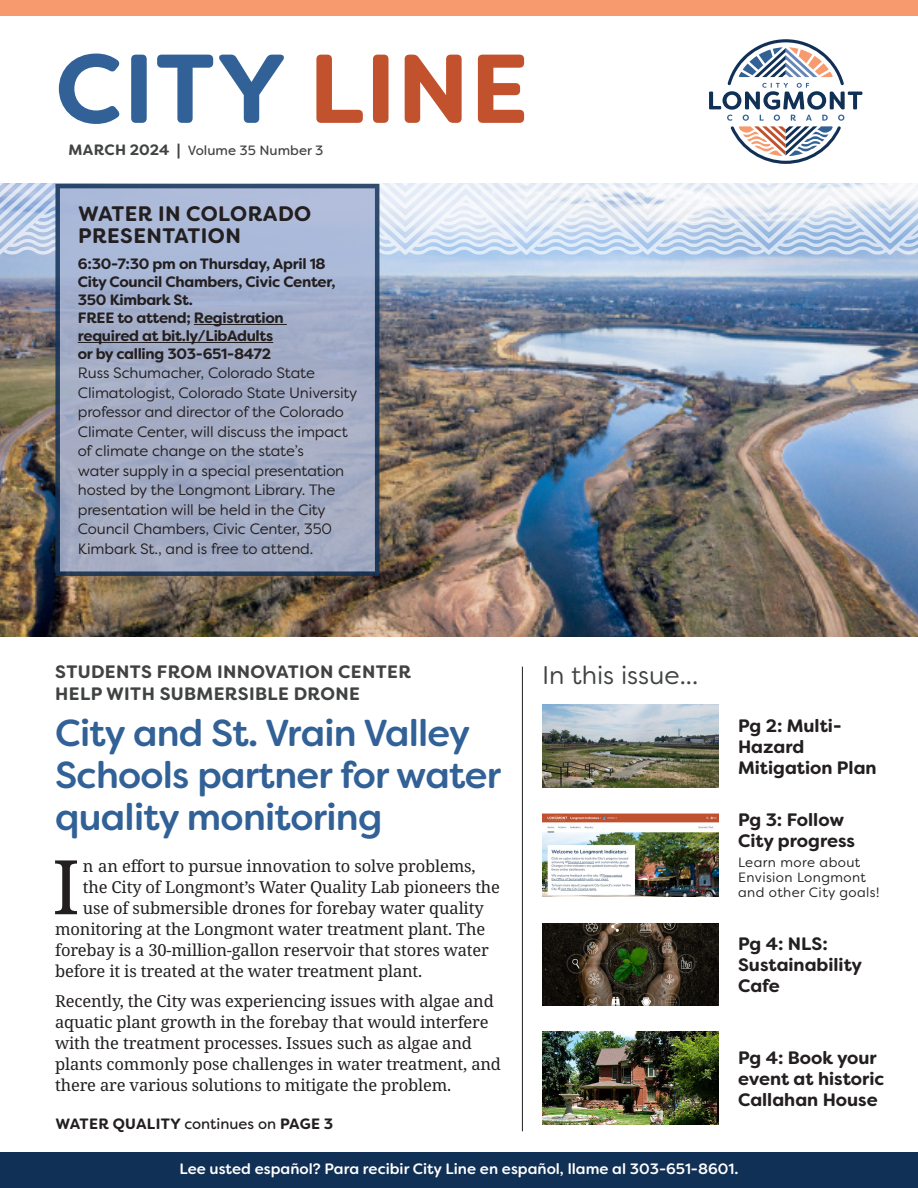
<style>
.page{position:relative;width:918px;height:1188px;background:#fff}
.page>*{position:absolute;margin:0;border:0;box-sizing:border-box;transform-origin:0 0}
.t1{font:700 97.5px "Filson Soft";letter-spacing:.01em;color:#316196}
.t2{font:75.3px "Noto Serif";color:#231f20}
.body_copy{font:500 37.5px/42px "Filson Soft";letter-spacing:-.02em;color:#316196}
.body_copy-2{font:25.5px "Filson Soft";color:#414343}
.t3{font:700 21px/22.5px "Filson Soft";letter-spacing:.02em;color:#231f20}
.body_copy-3{font:700 18px/21px "Filson Soft";color:#231f20}
.t4{font:700 18px/21.6px "Filson Soft";letter-spacing:.02em;color:#414343}
.t5{font:16.5px/21px "Noto Serif";letter-spacing:-.01em;color:#231f20}
.t6{font:15px/19.5px "Filson Soft";letter-spacing:-.01em;color:#231f20}
.t7{font:700 15px/18px "Filson Soft";letter-spacing:-.02em;color:#231f20}
.t8{font:500 15px "Filson Soft";color:#fff}
.t9{font:700 15px "Filson Soft";letter-spacing:.02em;color:#231f20}
.body_copy-4{font:13.5px/15px "Filson Soft";letter-spacing:.03em;color:#231f20}
.t10{font:13.5px "Filson Soft";color:#414343}
.s1{color:#c2512e}
.s2{font-weight:700;font-size:15px}
.s3{font-weight:400}
</style>
<div class="page">
<img style="left:0;top:255px;width:918px;height:381px">
<svg style="left:0;top:184px;width:55px;height:71px;background:#bfcfe8"></svg>
<svg style="left:379px;top:184px;width:539px;height:71px"></svg>
<div style="left:55px;top:184px;width:324px;height:392px;background:linear-gradient(to bottom,#aab8d8,#a1a7bc);border:4px solid #113056"></div>
<div style="left:0;top:1152px;width:918px;height:36px;background:#113056"></div>
<hr style="left:522px;top:667px;width:1px;height:464px;background:#231f20">
<svg style="left:709px;top:39px;width:153px;height:125px"></svg>
<hr style="left:194px;top:324px;width:93px;height:1px;background:#231f20">
<hr style="left:78px;top:342px;width:195px;height:1px;background:#231f20">
<div style="left:0;top:0;width:918px;height:16px;background:#f79b6e"></div>
<img style="left:542px;top:705px;width:177px;height:82px">
<img style="left:542px;top:814px;width:177px;height:82px">
<img style="left:542px;top:923px;width:177px;height:83px">
<img style="left:542px;top:1032px;width:177px;height:92px">
<p class="t1" style="left:55px;top:26px;width:475px">CITY <span class="s1">LINE</span></p>
<p class="t10" style="left:69px;top:141px;width:256px"><span class="s2">MARCH 2024 |</span> Volume 35 Number 3</p>
<p class="t3" style="left:78px;top:202px;width:235px">WATER IN COLORADO<br>PRESENTATION</p>
<p class="t7" style="left:78px;top:255px;width:249px">6:30-7:30 pm on Thursday, April 18</p>
<p class="t7" style="left:78px;top:273px;width:259px">City Council Chambers, Civic Center,<br>350 Kimbark St.</p>
<p class="t7" style="left:78px;top:309px;width:207px">FREE to attend; Registration required at bit.ly/LibAdults or by calling 303-651-8472</p>
<p class="t6" style="left:78px;top:363px;width:281px">Russ Schumacher, Colorado State Climatologist, Colorado State University professor and director of the Colorado Climate Center, will discuss the impact of climate change on the state’s<br>water supply in a special presentation hosted by the Longmont Library. The presentation will be held in the City Council Chambers, Civic Center, 350<br>Kimbark St., and is free to attend.</p>
<p class="body_copy-2" style="left:542px;top:658px;width:158px">In this issue...</p>
<p class="t4" style="left:55px;top:661px;width:357px">STUDENTS FROM INNOVATION CENTER<br>HELP WITH SUBMERSIBLE DRONE</p>
<p class="body_copy" style="left:55px;top:712px;width:448px">City and St. Vrain Valley<br>Schools partner for water quality monitoring</p>
<p class="t2" style="left:52px;top:835px;width:29px">I</p>
<p class="t5" style="left:83px;top:856px;width:394px">n an effort to pursue innovation to solve problems,</p>
<p class="body_copy-3" style="left:738px;top:715px;width:140px">Pg 2: Multi-<br>Hazard<br>Mitigation Plan</p>
<p class="body_copy-3" style="left:738px;top:809px;width:119px">Pg 3: Follow<br>City progress</p>
<p class="body_copy-4" style="left:738px;top:854px;width:143px">Learn more about<br>Envision Longmont and other City goals!</p>
<p class="body_copy-3" style="left:738px;top:933px;width:126px">Pg 4: NLS:<br>Sustainability<br>Cafe</p>
<p class="t5" style="left:83px;top:877px;width:419px">the City of Longmont’s Water Quality Lab pioneers the</p>
<p class="t5" style="left:83px;top:898px;width:402px">use of submersible drones for forebay water quality</p>
<p class="t5" style="left:55px;top:919px;width:432px">monitoring at the Longmont water treatment plant. The</p>
<p class="t5" style="left:55px;top:940px;width:435px">forebay is a 30-million-gallon reservoir that stores water</p>
<p class="t5" style="left:55px;top:961px;width:369px">before it is treated at the water treatment plant.</p>
<p class="t5" style="left:55px;top:991px;width:448px">Recently, the City was experiencing issues with algae and aquatic plant growth in the forebay that would interfere with the treatment processes. Issues such as algae and plants commonly pose challenges in water treatment, and there are various solutions to mitigate the problem.</p>
<p class="t9" style="left:56px;top:1114px;width:279px">WATER QUALITY <span class="s3">continues on</span> PAGE 3</p>
<p class="t8" style="left:180px;top:1159px;width:560px">Lee usted español? Para recibir City Line en español, llame al 303-651-8601.</p>
<p class="body_copy-3" style="left:738px;top:1047px;width:148px">Pg 4: Book your event at historic<br>Callahan House</p>
</div>
